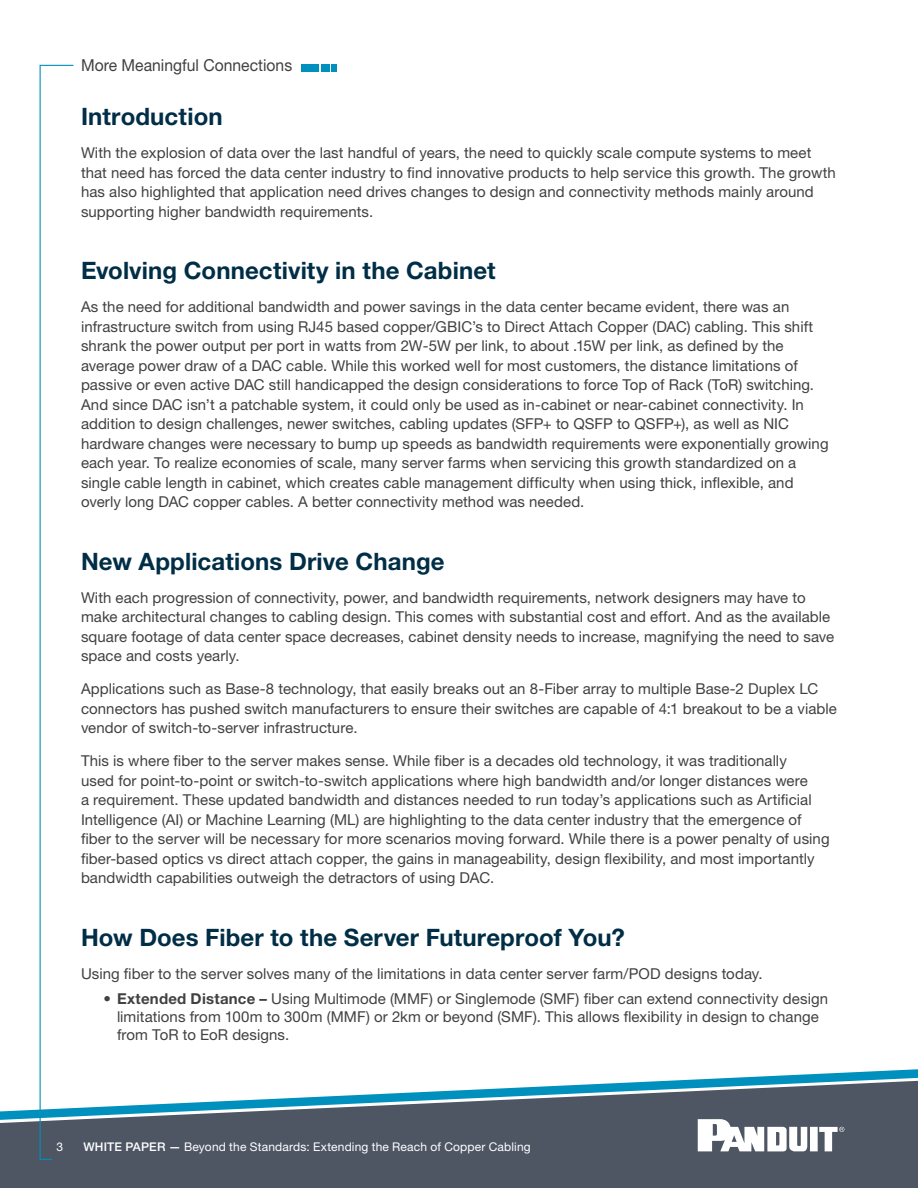
<style>
.page{position:relative;width:918px;height:1188px;background:#fff}
.page>*{position:absolute;margin:0;border:0;box-sizing:border-box;transform-origin:0 0}
.t1{font:700 24px "Helvetica Neue LT Std";letter-spacing:.005em;color:#002e46}
.t2{font:16.5px "Helvetica Neue LT Std";color:#414042;scale:.95 1}
.t3{font:15px/19.5px "Helvetica Neue LT Std";letter-spacing:.005em;color:#414042}
.t4{font:12px "Helvetica Neue LT Std";letter-spacing:.015em;color:#fff}
.s1{font-weight:700}
.s2{font-weight:500}
</style>
<div class="page">
<div style="left:0;top:1120px;width:918px;height:68px;background:#4e5664"></div>
<svg style="left:0;top:1069px;width:918px;height:51px"></svg>
<svg style="left:698px;top:1119px;width:146px;height:32px"></svg>
<div style="left:302px;top:64px;width:17px;height:7px;background:#0090be"></div>
<div style="left:321px;top:64px;width:8px;height:7px;background:#0090be"></div>
<svg style="left:332px;top:64px;width:5px;height:7px"></svg>
<svg style="left:39px;top:64px;width:36px;height:1096px"></svg>
<p class="t2" style="left:81px;top:55px;width:224px">More Meaningful Connections</p>
<h1 class="t1" style="left:81px;top:102px;width:143px">Introduction</h1>
<p class="t3" style="left:81px;top:143px;width:756px">With the explosion of data over the last handful of years, the need to quickly scale compute systems to meet that need has forced the data center industry to find innovative products to help service this growth. The growth has also highlighted that application need drives changes to design and connectivity methods mainly around supporting higher bandwidth requirements.</p>
<h1 class="t1" style="left:81px;top:256px;width:416px">Evolving Connectivity in the Cabinet</h1>
<p class="t3" style="left:81px;top:297px;width:749px">As the need for additional bandwidth and power savings in the data center became evident, there was an infrastructure switch from using RJ45 based copper/GBIC’s to Direct Attach Copper (DAC) cabling. This shift shrank the power output per port in watts from 2W-5W per link, to about .15W per link, as defined by the average power draw of a DAC cable. While this worked well for most customers, the distance limitations of passive or even active DAC still handicapped the design considerations to force Top of Rack (ToR) switching.<br>And since DAC isn’t a patchable system, it could only be used as in-cabinet or near-cabinet connectivity. In addition to design challenges, newer switches, cabling updates (SFP+ to QSFP to QSFP+), as well as NIC hardware changes were necessary to bump up speeds as bandwidth requirements were exponentially growing each year. To realize economies of scale, many server farms when servicing this growth standardized on a single cable length in cabinet, which creates cable management difficulty when using thick, inflexible, and overly long DAC copper cables. A better connectivity method was needed.</p>
<h1 class="t1" style="left:81px;top:546px;width:365px">New Applications Drive Change</h1>
<p class="t3" style="left:81px;top:587px;width:755px">With each progression of connectivity, power, and bandwidth requirements, network designers may have to make architectural changes to cabling design. This comes with substantial cost and effort. And as the available square footage of data center space decreases, cabinet density needs to increase, magnifying the need to save space and costs yearly.</p>
<p class="t3" style="left:81px;top:679px;width:758px">Applications such as Base-8 technology, that easily breaks out an 8-Fiber array to multiple Base-2 Duplex LC connectors has pushed switch manufacturers to ensure their switches are capable of 4:1 breakout to be a viable vendor of switch-to-server infrastructure.</p>
<p class="t3" style="left:81px;top:751px;width:750px">This is where fiber to the server makes sense. While fiber is a decades old technology, it was traditionally<br>used for point-to-point or switch-to-switch applications where high bandwidth and/or longer distances were<br>a requirement. These updated bandwidth and distances needed to run today’s applications such as Artificial Intelligence (AI) or Machine Learning (ML) are highlighting to the data center industry that the emergence of fiber to the server will be necessary for more scenarios moving forward. While there is a power penalty of using fiber-based optics vs direct attach copper, the gains in manageability, design flexibility, and most importantly bandwidth capabilities outweigh the detractors of using DAC.</p>
<h1 class="t1" style="left:81px;top:922px;width:545px">How Does Fiber to the Server Futureproof You?</h1>
<p class="t3" style="left:81px;top:964px;width:683px">Using fiber to the server solves many of the limitations in data center server farm/POD designs today.</p>
<p class="t3" style="left:117px;top:989px;width:713px;line-height:18px;text-indent:-14px">• <span class="s1">Extended Distance –</span> Using Multimode (MMF) or Singlemode (SMF) fiber can extend connectivity design limitations from 100m to 300m (MMF) or 2km or beyond (SMF). This allows flexibility in design to change from ToR to EoR designs.</p>
<p class="t4" style="left:56px;top:1140px;width:8px">3</p>
<p class="t4" style="left:83px;top:1140px;width:449px"><span class="s2">WHITE PAPER —</span> Beyond the Standards: Extending the Reach of Copper Cabling</p>
</div>
